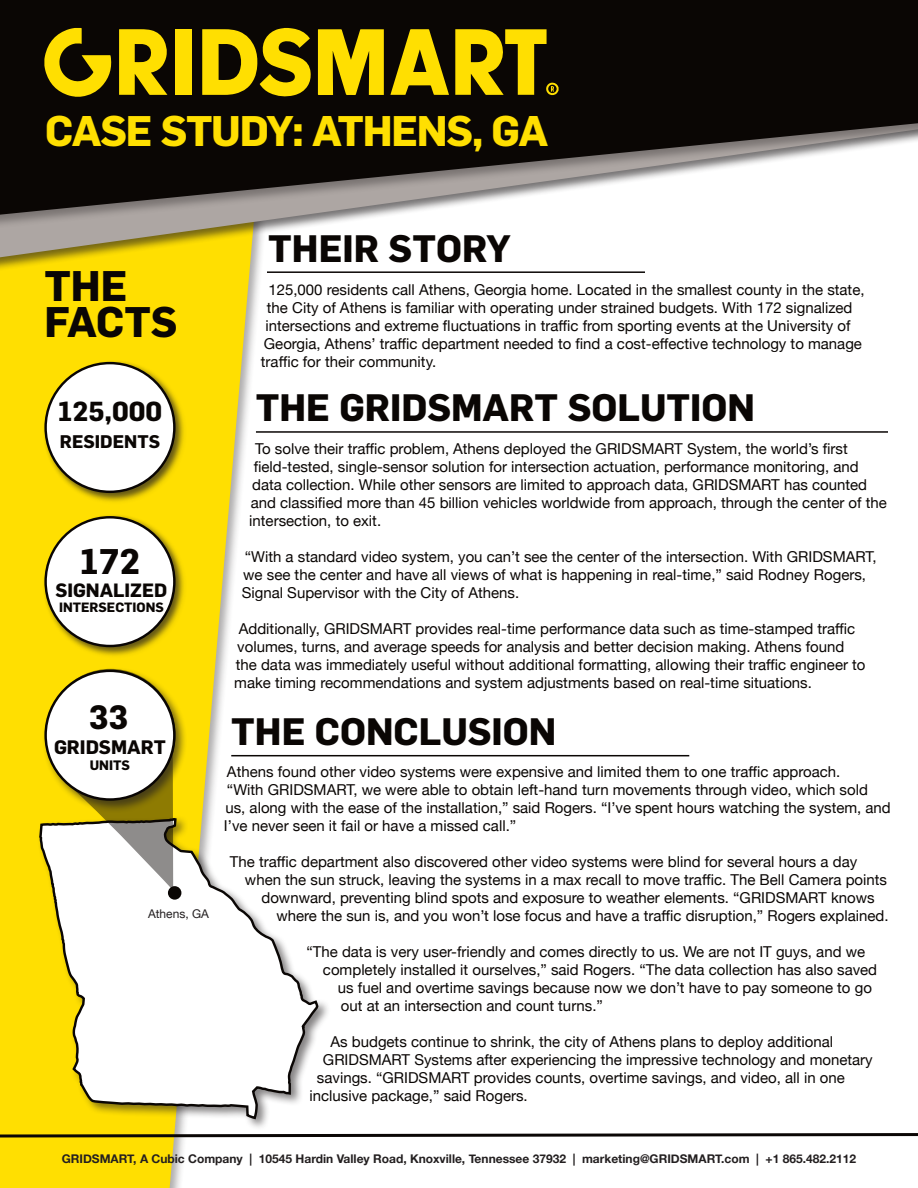
<style>
.page{position:relative;width:918px;height:1188px;background:#fff}
.page>*{position:absolute;margin:0;border:0;box-sizing:border-box;transform-origin:0 0}
.t1{font:700 42px "Flama";letter-spacing:-.03em;color:#ffdf01}
.t2{font:700 42px "Flama";color:#0a0604}
.t3{font:700 37.5px "Flama";color:#0a0604}
.t4{font:700 34.95px "Flama";color:#0a0604}
.t5{font:700 33px "Flama";color:#0a0604}
.t6{font:700 27px "Flama";color:#0a0604}
.t7{font:700 19.2px "Flama";color:#0a0604}
.t8{font:700 18.9px "Flama";color:#0a0604}
.t9{font:700 18px "Flama";color:#0a0604}
.t10{font:15px/18px "Helvetica Neue";color:#0a0604}
.t11{font:700 13.35px "Flama";color:#0a0604}
.t12{font:700 13.2px "Flama";color:#0a0604}
.t13{font:700 12px "Helvetica Neue";color:#231f20}
.t14{font:12px "Helvetica Neue";color:#231f20}
</style>
<div class="page">
<svg style="left:0;top:272px;width:273px;height:916px;fill:#ffdf01"></svg>
<div style="left:0;top:51px;width:918px;height:221px;background:#231f20;opacity:.62"></div>
<svg style="left:0;top:229px;width:918px;height:28px"></svg>
<div style="left:0;top:0;width:918px;height:229px;background:#231f20;opacity:.37"></div>
<svg style="left:0;top:0;width:918px;height:215px;background:#3b3836"></svg>
<div style="left:42px;top:359px;width:146px;height:146px;background:#ffdf01"></div>
<div style="left:43px;top:360px;width:142px;height:142px;background:#231f20;opacity:.6"></div>
<div style="left:46px;top:363px;width:128px;height:129px;background:#fff;border-radius:50%"></div>
<div style="left:42px;top:514px;width:146px;height:145px;background:#ffdf01"></div>
<div style="left:43px;top:514px;width:142px;height:142px;background:#231f20;opacity:.6"></div>
<div style="left:46px;top:517px;width:128px;height:129px;background:#fff;border-radius:50%"></div>
<hr style="left:267px;top:271px;width:378px;height:2px;background:#0a0604">
<hr style="left:256px;top:431px;width:632px;height:2px;background:#0a0604">
<hr style="left:231px;top:755px;width:458px;height:1px;background:#0a0604">
<svg style="left:0;top:1132px;width:918px;height:7px"></svg>
<div style="left:37px;top:816px;width:293px;height:315px;background:#231f20;opacity:.55"></div>
<svg style="left:37px;top:816px;width:283px;height:305px"></svg>
<svg style="left:45px;top:813px;width:134px;height:82px"></svg>
<div style="left:42px;top:667px;width:146px;height:146px;background:#231f20;opacity:.65"></div>
<div style="left:46px;top:671px;width:128px;height:129px;background:#fff;border-radius:50%"></div>
<div style="left:168px;top:886px;width:13px;height:14px;background:#0a0604;border-radius:50%"></div>
<svg style="left:44px;top:28px;width:68px;height:69px;background:#7c6b02"></svg>
<svg style="left:318px;top:29px;width:66px;height:66px;background:#ccb201"></svg>
<svg style="left:202px;top:28px;width:109px;height:69px;background:#a08a02"></svg>
<svg style="left:119px;top:29px;width:49px;height:66px;background:#bda401"></svg>
<svg style="left:390px;top:29px;width:59px;height:66px;background:#917d02"></svg>
<div style="left:175px;top:29px;width:16px;height:66px;background:#ffdf01"></div>
<svg style="left:455px;top:29px;width:104px;height:67px;background:#927f02"></svg>
<p class="t1" style="left:45px;top:106px;width:505px">CASE STUDY: ATHENS, GA</p>
<p class="t2" style="left:44px;top:261px;width:85px">THE</p>
<p class="t2" style="left:44px;top:297px;width:135px">FACTS</p>
<p class="t6" style="left:58px;top:395px;width:106px">125,000</p>
<p class="t9" style="left:60px;top:431px;width:102px">RESIDENTS</p>
<p class="t4" style="left:80px;top:540px;width:62px">172</p>
<p class="t8" style="left:56px;top:578px;width:113px">SIGNALIZED</p>
<p class="t12" style="left:59px;top:600px;width:106px">INTERSECTIONS</p>
<p class="t5" style="left:89px;top:697px;width:41px">33</p>
<p class="t7" style="left:54px;top:735px;width:113px">GRIDSMART</p>
<p class="t11" style="left:90px;top:757px;width:42px">UNITS</p>
<p class="t14" style="left:148px;top:905px;width:62px">Athens, GA</p>
<p class="t3" style="left:268px;top:226px;width:244px">THEIR STORY</p>
<p class="t10" style="left:268px;top:282px;width:598px">125,000 residents call Athens, Georgia home. Located in the smallest county in the state,</p>
<p class="t10" style="left:267px;top:300px;width:587px">the City of Athens is familiar with operating under strained budgets. With 172 signalized</p>
<p class="t10" style="left:265px;top:318px;width:587px">intersections and extreme fluctuations in traffic from sporting events at the University of</p>
<p class="t10" style="left:261px;top:336px;width:603px">Georgia, Athens’ traffic department needed to find a cost-effective technology to manage traffic for their community.</p>
<p class="t3" style="left:256px;top:385px;width:501px">THE GRIDSMART SOLUTION</p>
<p class="t10" style="left:255px;top:440px;width:594px">To solve their traffic problem, Athens deployed the GRIDSMART System, the world’s first</p>
<p class="t10" style="left:254px;top:458px;width:607px">field-tested, single-sensor solution for intersection actuation, performance monitoring, and</p>
<p class="t10" style="left:252px;top:476px;width:616px">data collection. While other sensors are limited to approach data, GRIDSMART has counted</p>
<p class="t10" style="left:251px;top:494px;width:638px">and classified more than 45 billion vehicles worldwide from approach, through the center of the</p>
<p class="t10" style="left:249px;top:512px;width:133px">intersection, to exit.</p>
<p class="t10" style="left:242px;top:548px;width:636px">“With a standard video system, you can’t see the center of the intersection. With GRIDSMART, we see the center and have all views of what is happening in real-time,” said Rodney Rogers,<br>Signal Supervisor with the City of Athens.</p>
<p class="t10" style="left:239px;top:620px;width:618px">Additionally, GRIDSMART provides real-time performance data such as time-stamped traffic</p>
<p class="t10" style="left:237px;top:638px;width:609px">volumes, turns, and average speeds for analysis and better decision making. Athens found</p>
<p class="t10" style="left:234px;top:656px;width:633px">the data was immediately useful without additional formatting, allowing their traffic engineer to make timing recommendations and system adjustments based on real-time situations.</p>
<p class="t3" style="left:231px;top:708px;width:327px">THE CONCLUSION</p>
<p class="t10" style="left:227px;top:763px;width:615px">Athens found other video systems were expensive and limited them to one traffic approach.</p>
<p class="t10" style="left:224px;top:781px;width:668px">“With GRIDSMART, we were able to obtain left-hand turn movements through video, which sold<br>us, along with the ease of the installation,” said Rogers. “I’ve spent hours watching the system, and<br>I’ve never seen it fail or have a missed call.”</p>
<p class="t10" style="left:230px;top:853px;width:629px">The traffic department also discovered other video systems were blind for several hours a day</p>
<p class="t10" style="left:245px;top:871px;width:644px">when the sun struck, leaving the systems in a max recall to move traffic. The Bell Camera points</p>
<p class="t10" style="left:261px;top:889px;width:615px">downward, preventing blind spots and exposure to weather elements. “GRIDSMART knows</p>
<p class="t10" style="left:276px;top:907px;width:614px">where the sun is, and you won’t lose focus and have a traffic disruption,” Rogers explained.</p>
<p class="t10" style="left:306px;top:943px;width:560px">“The data is very user-friendly and comes directly to us. We are not IT guys, and we</p>
<p class="t10" style="left:323px;top:961px;width:556px">completely installed it ourselves,” said Rogers. “The data collection has also saved</p>
<p class="t10" style="left:338px;top:979px;width:535px">us fuel and overtime savings because now we don’t have to pay someone to go</p>
<p class="t10" style="left:341px;top:997px;width:264px">out at an intersection and count turns.”</p>
<p class="t10" style="left:330px;top:1033px;width:504px">As budgets continue to shrink, the city of Athens plans to deploy additional</p>
<p class="t10" style="left:323px;top:1051px;width:551px">GRIDSMART Systems after experiencing the impressive technology and monetary</p>
<p class="t10" style="left:317px;top:1069px;width:529px">savings. “GRIDSMART provides counts, overtime savings, and video, all in one</p>
<p class="t10" style="left:309px;top:1087px;width:220px">inclusive package,” said Rogers.</p>
<p class="t13" style="left:62px;top:1149px;width:796px">GRIDSMART, A Cubic Company | 10545 Hardin Valley Road, Knoxville, Tennessee 37932 | marketing@GRIDSMART.com | +1 865.482.2112</p>
</div>
